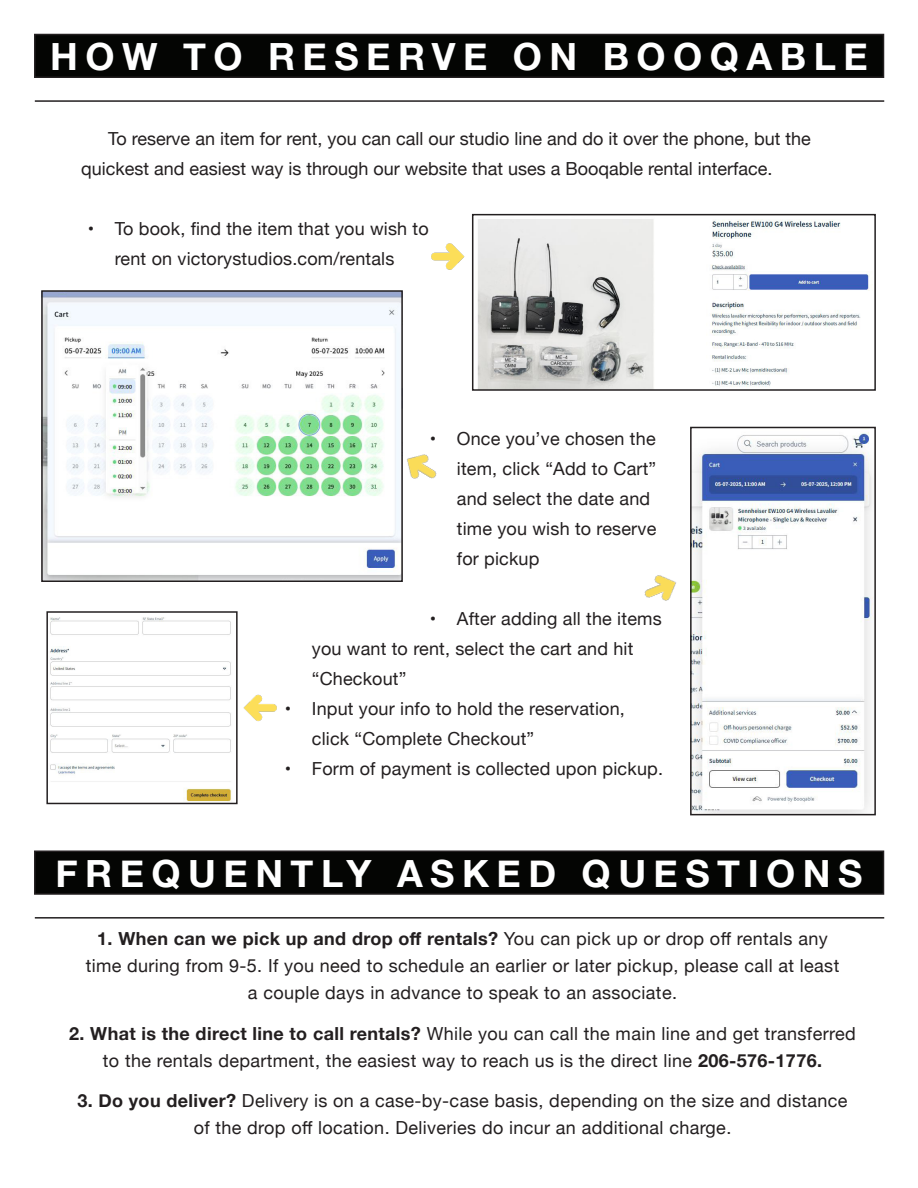
<style>
.page{position:relative;width:918px;height:1188px;background:#fff}
.page>*{position:absolute;margin:0;border:0;box-sizing:border-box;transform-origin:0 0}
.t1{font:700 37.5px "Helvetica Neue";letter-spacing:.2em;color:#fff}
.t2{font:18px/30px "Helvetica Neue";letter-spacing:.01em;color:#231f20}
.t3{font:700 18px "Helvetica Neue";letter-spacing:.02em;color:#231f20}
.s1{font-weight:400}
.s2{font-weight:700}
</style>
<div class="page">
<div style="left:35px;top:34px;width:849px;height:43px;background:#040503"></div>
<div style="left:34px;top:34px;width:850px;height:44px;border:2px solid #231f20"></div>
<hr style="left:35px;top:100px;width:849px;height:2px;background:#231f20">
<div style="left:35px;top:851px;width:849px;height:43px;background:#040503"></div>
<div style="left:34px;top:850px;width:850px;height:45px;border:2px solid #231f20"></div>
<hr style="left:35px;top:917px;width:849px;height:2px;background:#231f20">
<img style="left:477px;top:219px;width:396px;height:169px">
<div style="left:472px;top:214px;width:404px;height:177px;border:2px solid #231f20"></div>
<img style="left:44px;top:293px;width:356px;height:286px">
<div style="left:41px;top:290px;width:362px;height:292px;border:2px solid #231f20"></div>
<img style="left:693px;top:432px;width:180px;height:380px">
<div style="left:690px;top:427px;width:186px;height:388px;border:2px solid #231f20"></div>
<img style="left:50px;top:617px;width:182px;height:184px">
<div style="left:46px;top:611px;width:192px;height:193px;border:2px solid #231f20"></div>
<img style="left:431px;top:243px;width:34px;height:27px">
<img style="left:384px;top:428px;width:53px;height:82px">
<img style="left:644px;top:552px;width:51px;height:78px">
<img style="left:237px;top:678px;width:40px;height:60px">
<p class="t1" style="left:50px;top:28px;width:819px">HOW TO RESERVE ON BOOQABLE</p>
<p class="t2" style="left:81px;top:124px;width:731px;text-indent:27px">To reserve an item for rent, you can call our studio line and do it over the phone, but the quickest and easiest way is through our website that uses a Booqable rental interface.</p>
<p class="t2" style="left:88px;top:214px;width:343px;text-align:center">• To book, find the item that you wish to rent on victorystudios.com/rentals</p>
<p class="t2" style="left:457px;top:424px;width:201px;text-indent:-27px">• Once you’ve chosen the item, click “Add to Cart” and select the date and time you wish to reserve for pickup</p>
<p class="t2" style="left:312px;top:604px;width:351px;text-indent:118px">• After adding all the items you want to rent, select the cart and hit “Checkout”</p>
<p class="t2" style="left:312px;top:694px;width:315px;text-indent:-27px">• Input your info to hold the reservation, click “Complete Checkout”</p>
<p class="t2" style="left:285px;top:754px;width:380px">• Form of payment is collected upon pickup.</p>
<p class="t1" style="left:55px;top:844px;width:809px">FREQUENTLY ASKED QUESTIONS</p>
<p class="t3" style="left:97px;top:925px;width:732px">1. When can we pick up and drop off rentals? <span class="s1">You can pick up or drop off rentals any</span></p>
<p class="t2" style="left:86px;top:952px;width:755px">time during from 9-5. If you need to schedule an earlier or later pickup, please call at least</p>
<p class="t2" style="left:248px;top:979px;width:431px">a couple days in advance to speak to an associate.</p>
<p class="t2" style="left:69px;top:1019px;width:788px"><span class="s2">2. What is the direct line to call rentals?</span> While you can call the main line and get transferred</p>
<p class="t2" style="left:103px;top:1046px;width:721px">to the rentals department, the easiest way to reach us is the direct line <span class="s2">206-576-1776.</span></p>
<p class="t2" style="left:77px;top:1087px;width:772px"><span class="s2">3. Do you deliver?</span> Delivery is on a case-by-case basis, depending on the size and distance</p>
<p class="t2" style="left:194px;top:1114px;width:539px">of the drop off location. Deliveries do incur an additional charge.</p>
</div>
